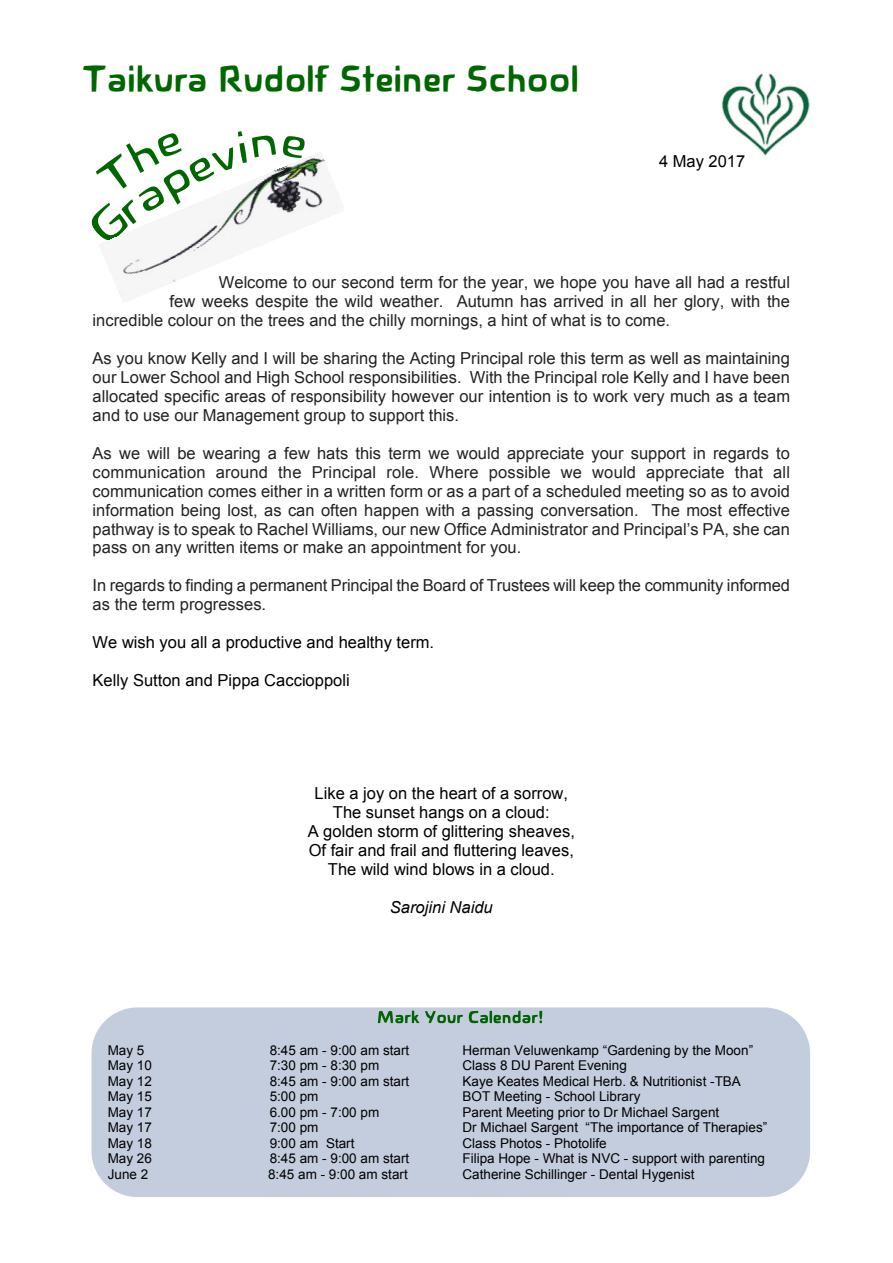
<style>
.page{position:relative;width:893px;height:1263px;background:#fff}
.page>*{position:absolute;margin:0;border:0;box-sizing:border-box;transform-origin:0 0}
.t1{font:37.95px "Novalis Bold 97";color:#060}
.t2{font:16.5px/18.9px "Arial";color:#222;text-align:justify}
.t3{font:16.5px/18.9px "Arial";color:#000;text-align:center}
.t4{font:italic 16.5px "Arial";color:#000}
.t5{font:13.5px "Arial";color:#000}
</style>
<div class="page">
<svg style="left:91px;top:131px;width:185px;height:105px"></svg>
<svg style="left:283px;top:136px;width:22px;height:16px"></svg>
<img style="left:722px;top:74px;width:87px;height:82px">
<div style="left:90px;top:1006px;width:722px;height:192px;background:#c4cdde;border:2px solid #fff;border-radius:47px"></div>
<svg style="left:378px;top:1010px;width:41px;height:13px"></svg>
<svg style="left:425px;top:1011px;width:38px;height:12px"></svg>
<svg style="left:469px;top:1010px;width:73px;height:13px"></svg>
<img style="left:100px;top:152px;width:229px;height:145px">
<h1 class="t1" style="left:81px;top:56px;width:499px">Taikura Rudolf Steiner School</h1>
<p class="t3" style="left:659px;top:153px;width:88px">4 May 2017</p>
<p class="t2" style="left:219px;top:274px;width:573px">Welcome to our second term for the year, we hope you have all had a restful</p>
<p class="t2" style="left:170px;top:294px;width:622px">few weeks despite the wild weather. Autumn has arrived in all her glory, with the</p>
<p class="t2" style="left:93px;top:313px;width:579px">incredible colour on the trees and the chilly mornings, a hint of what is to come.</p>
<p class="t2" style="left:93px;top:350px;width:699px">As you know Kelly and I will be sharing the Acting Principal role this term as well as maintaining our Lower School and High School responsibilities. With the Principal role Kelly and I have been allocated specific areas of responsibility however our intention is to work very much as a team and to use our Management group to support this.</p>
<p class="t2" style="left:93px;top:445px;width:699px">As we will be wearing a few hats this term we would appreciate your support in regards to communication around the Principal role. Where possible we would appreciate that all communication comes either in a written form or as a part of a scheduled meeting so as to avoid information being lost, as can often happen with a passing conversation. The most effective pathway is to speak to Rachel Williams, our new Office Administrator and Principal’s PA, she can pass on any written items or make an appointment for you.</p>
<p class="t2" style="left:93px;top:578px;width:699px">In regards to finding a permanent Principal the Board of Trustees will keep the community informed as the term progresses.</p>
<p class="t3" style="left:93px;top:634px;width:343px">We wish you all a productive and healthy term.</p>
<p class="t3" style="left:93px;top:672px;width:259px">Kelly Sutton and Pippa Caccioppoli</p>
<p class="t3" style="left:308px;top:786px;width:269px">Like a joy on the heart of a sorrow, The sunset hangs on a cloud:<br>A golden storm of glittering sheaves, Of fair and frail and fluttering leaves, The wild wind blows in a cloud.</p>
<p class="t4" style="left:390px;top:901px;width:104px">Sarojini Naidu</p>
<p class="t5" style="left:108px;top:1045px;width:38px">May 5</p>
<p class="t5" style="left:270px;top:1045px;width:141px">8:45 am - 9:00 am start</p>
<p class="t5" style="left:462px;top:1045px;width:292px">Herman Veluwenkamp “Gardening by the Moon”</p>
<p class="t5" style="left:108px;top:1060px;width:46px">May 10</p>
<p class="t5" style="left:270px;top:1060px;width:111px">7:30 pm - 8:30 pm</p>
<p class="t5" style="left:462px;top:1060px;width:166px">Class 8 DU Parent Evening</p>
<p class="t5" style="left:108px;top:1076px;width:46px">May 12</p>
<p class="t5" style="left:270px;top:1076px;width:141px">8:45 am - 9:00 am start</p>
<p class="t5" style="left:462px;top:1076px;width:280px">Kaye Keates Medical Herb. &amp; Nutritionist -TBA</p>
<p class="t5" style="left:108px;top:1091px;width:46px">May 15</p>
<p class="t5" style="left:270px;top:1091px;width:50px">5:00 pm</p>
<p class="t5" style="left:462px;top:1091px;width:179px">BOT Meeting - School Library</p>
<p class="t5" style="left:108px;top:1107px;width:46px">May 17</p>
<p class="t5" style="left:270px;top:1107px;width:111px">6.00 pm - 7:00 pm</p>
<p class="t5" style="left:462px;top:1107px;width:258px">Parent Meeting prior to Dr Michael Sargent</p>
<p class="t5" style="left:108px;top:1122px;width:46px">May 17</p>
<p class="t5" style="left:270px;top:1122px;width:50px">7:00 pm</p>
<p class="t5" style="left:462px;top:1122px;width:306px">Dr Michael Sargent “The importance of Therapies”</p>
<p class="t5" style="left:108px;top:1138px;width:46px">May 18</p>
<p class="t5" style="left:270px;top:1138px;width:86px">9:00 am Start</p>
<p class="t5" style="left:462px;top:1138px;width:146px">Class Photos - Photolife</p>
<p class="t5" style="left:108px;top:1153px;width:46px">May 26</p>
<p class="t5" style="left:270px;top:1153px;width:141px">8:45 am - 9:00 am start</p>
<p class="t5" style="left:462px;top:1153px;width:304px">Filipa Hope - What is NVC - support with parenting</p>
<p class="t5" style="left:108px;top:1169px;width:42px">June 2</p>
<p class="t5" style="left:268px;top:1169px;width:141px">8:45 am - 9:00 am start</p>
<p class="t5" style="left:462px;top:1169px;width:234px">Catherine Schillinger - Dental Hygenist</p>
</div>
